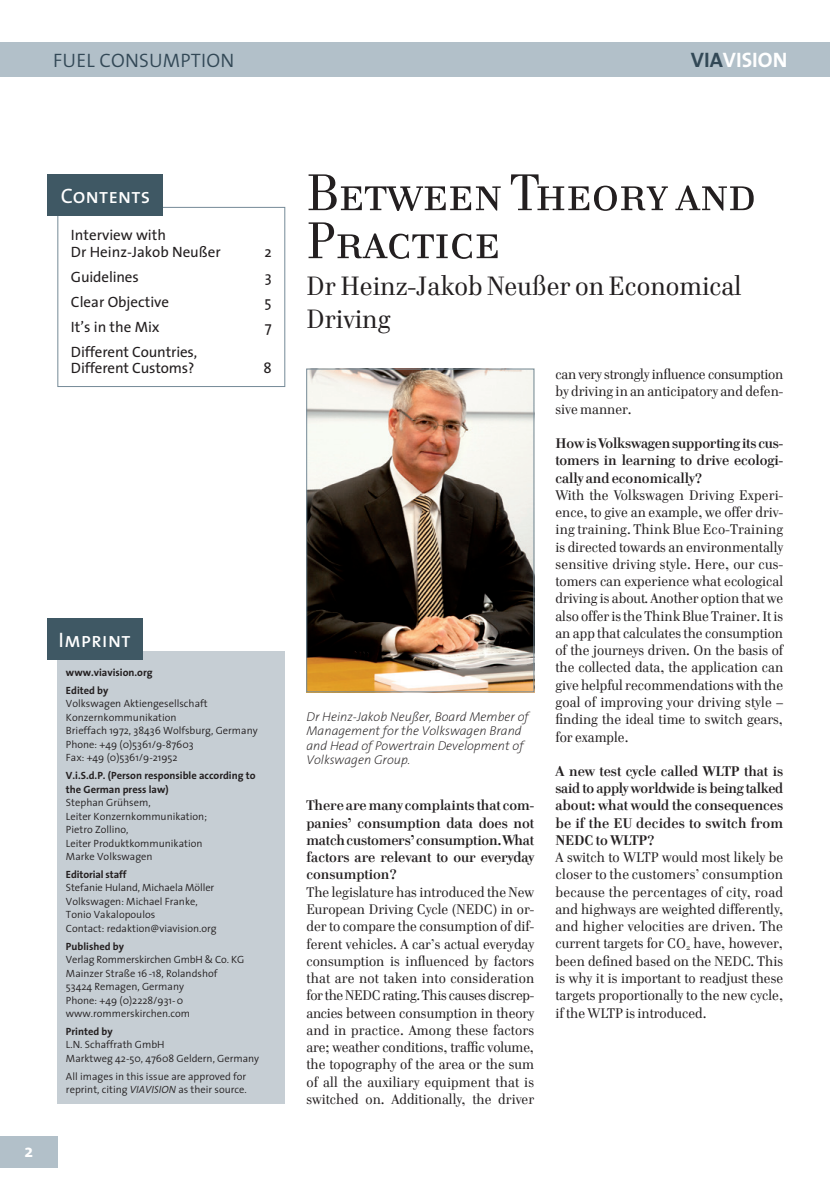
<style>
.page{position:relative;width:830px;height:1191px;background:#fff}
.page>*{position:absolute;margin:0;border:0;box-sizing:border-box;transform-origin:0 0}
.t1{font:52.5px/48px "Cellini Regular SC";letter-spacing:-.005em;color:#231f20}
.t2{font:27px/33px "Cellini";color:#231f20}
.t3{font:21px "The Sans Caps";color:#fff}
.t4{font:700 21px "The Sans";color:#fff}
.t5{font:300 19.5px "The Sans";letter-spacing:.01em;color:#324856}
.t6{font:700 18px "The Sans";color:#fff}
.t7{font:15px/16.5px "The Sans";color:#231f20}
.t8{font:14.25px/17.2px "Cellini";color:#231f20;text-align:justify}
.t9{font:700 14.25px/17.2px "Cellini";color:#231f20;text-align:justify}
.t10{font:italic 200 12.75px/14.2px "The Sans";color:#231f20}
.t11{font:300 10.5px/13.5px "The Sans";color:#231f20}
.t12{font:700 10.5px/17.7px "The Sans";color:#231f20}
.s1{color:#324856}
.s2{font-style:italic}
</style>
<div class="page">
<div style="left:0;top:1135px;width:57px;height:32px;background:#b2c0c9"></div>
<div style="left:0;top:43px;width:829px;height:34px;background:#b2c0c9"></div>
<img style="left:308px;top:371px;width:224px;height:319px">
<div style="left:306px;top:369px;width:228px;height:323px;border:1px solid #758a97"></div>
<div style="left:57px;top:207px;width:228px;height:180px;border:1px solid #758a97"></div>
<div style="left:48px;top:174px;width:115px;height:42px;background:#3f5864"></div>
<div style="left:57px;top:651px;width:228px;height:452px;background:#c6ced4"></div>
<div style="left:47px;top:619px;width:96px;height:41px;background:#3f5864"></div>
<h3 class="t5" style="left:53px;top:48px;width:182px">FUEL CONSUMPTION</h3>
<h3 class="t4" style="left:690px;top:47px;width:98px"><span class="s1">VIA</span>VISION</h3>
<h3 class="t3" style="left:61px;top:182px;width:91px">Contents</h3>
<p class="t7" style="left:71px;top:227px;width:151px">Interview with<br>Dr Heinz-Jakob Neußer</p>
<p class="t7" style="left:264px;top:244px;width:9px">2</p>
<p class="t7" style="left:71px;top:269px;width:69px">Guidelines</p>
<p class="t7" style="left:264px;top:269px;width:8px">3</p>
<p class="t7" style="left:71px;top:294px;width:100px">Clear Objective</p>
<p class="t7" style="left:264px;top:294px;width:9px">5</p>
<p class="t7" style="left:71px;top:319px;width:90px">It’s in the Mix</p>
<p class="t7" style="left:264px;top:319px;width:8px">7</p>
<p class="t7" style="left:71px;top:344px;width:128px">Different Countries,<br>Different Customs?</p>
<p class="t7" style="left:263px;top:360px;width:10px">8</p>
<p class="t6" style="left:24px;top:1139px;width:10px">2</p>
<h3 class="t3" style="left:58px;top:627px;width:74px">Imprint</h3>
<p class="t12" style="left:66px;top:663px;width:88px">www.viavision.org<br>Edited by</p>
<p class="t11" style="left:66px;top:697px;width:193px">Volkswagen Aktiengesellschaft<br>Konzernkommunikation<br>Brieffach 1972, 38436 Wolfsburg, Germany<br>Phone: +49 (0)5361/9-87603<br>Fax: +49 (0)5361/9-21952</p>
<p class="t12" style="left:66px;top:769px;width:191px;line-height:13.5px">V.i.S.d.P. (Person responsible according to the German press law)</p>
<p class="t11" style="left:66px;top:796px;width:142px">Stephan Grühsem,<br>Leiter Konzernkommunikation;<br>Pietro Zollino,<br>Leiter Produktkommunikation<br>Marke Volkswagen</p>
<p class="t12" style="left:66px;top:865px;width:62px">Editorial staff</p>
<p class="t11" style="left:66px;top:881px;width:152px">Stefanie Huland, Michaela Möller<br>Volkswagen: Michael Franke,<br>Tonio Vakalopoulos<br>Contact: redaktion@viavision.org</p>
<p class="t12" style="left:66px;top:937px;width:60px">Published by</p>
<p class="t11" style="left:66px;top:953px;width:180px">Verlag Rommerskirchen GmbH &amp; Co. KG<br>Mainzer Straße 16 -18, Rolandshof<br>53424 Remagen, Germany<br>Phone: +49 (0)2228/931- 0 www.rommerskirchen.com</p>
<p class="t12" style="left:66px;top:1022px;width:48px">Printed by</p>
<p class="t11" style="left:66px;top:1038px;width:195px">L.N. Schaffrath GmbH<br>Marktweg 42-50, 47608 Geldern, Germany</p>
<p class="t11" style="left:66px;top:1069px;width:182px">All images in this issue are approved for reprint, citing <span class="s2">VIAVISION</span> as their source.</p>
<h1 class="t1" style="left:306px;top:168px;width:451px">Between Theory and<br>Practice</h1>
<h2 class="t2" style="left:306px;top:269px;width:436px">Dr Heinz-Jakob Neußer on Economical<br>Driving</h2>
<p class="t10" style="left:306px;top:710px;width:224px">Dr Heinz-Jakob Neußer, Board Member of Management for the Volkswagen Brand and Head of Powertrain Development of Volkswagen Group.</p>
<p class="t9" style="left:306px;top:797px;width:229px">There are many complaints that com&shy;panies’ consumption data does not match customers’ consumption. What factors are relevant to our everyday consumption?</p>
<p class="t8" style="left:306px;top:883px;width:229px">The legislature has introduced the New European Driving Cycle (NEDC) in or&shy;der to compare the consumption of dif&shy;ferent vehicles. A car’s actual everyday consumption is influenced by factors that are not taken into consideration for the NEDC rating. This causes discrep&shy;ancies between consumption in theory and in practice. Among these factors are; weather conditions, traffic volume, the topography of the area or the sum of all the auxiliary equipment that is switched on. Additionally, the driver</p>
<p class="t8" style="left:555px;top:365px;width:229px">can very strongly influence consumption by driving in an anticipatory and defen&shy;sive manner.</p>
<p class="t9" style="left:555px;top:434px;width:229px">How is Volkswagen supporting its cus&shy;tomers in learning to drive ecologi&shy;cally and economically?</p>
<p class="t8" style="left:555px;top:486px;width:229px">With the Volkswagen Driving Experi&shy;ence, to give an example, we offer driv&shy;ing training. Think Blue Eco-Training is directed towards an environmentally sensitive driving style. Here, our cus&shy;tomers can experience what ecological driving is about. Another option that we also offer is the Think Blue Trainer. It is an app that calculates the consumption of the journeys driven. On the basis of the collected data, the application can give helpful recommendations with the goal of improving your driving style – finding the ideal time to switch gears, for example.</p>
<p class="t9" style="left:555px;top:762px;width:229px">A new test cycle called WLTP that is said to apply worldwide is being talked about: what would the consequences be if the EU decides to switch from NEDC to WLTP?</p>
<p class="t8" style="left:555px;top:848px;width:229px">A switch to WLTP would most likely be closer to the customers’ consumption because the percentages of city, road and highways are weighted differently, and higher velocities are driven. The current targets for CO<sub>2</sub> have, however, been defined based on the NEDC. This is why it is important to readjust these targets proportionally to the new cycle, if the WLTP is introduced.</p>
</div>
